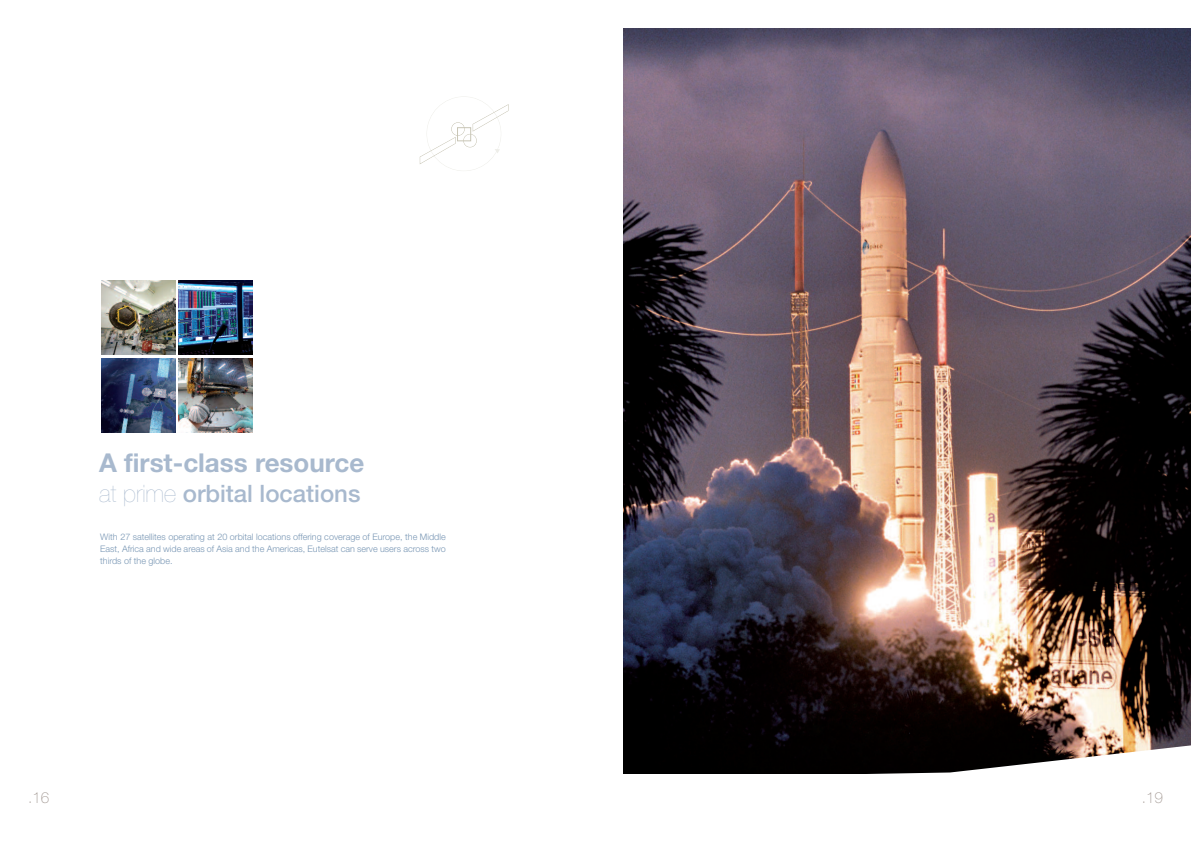
<style>
.page{position:relative;width:1191px;height:842px;background:#fff}
.page>*{position:absolute;margin:0;border:0;box-sizing:border-box;transform-origin:0 0}
.t1{font:700 26px "Helvetica Neue";color:#a8b9ce}
.t2{font:500 24px "Helvetica Neue";color:#a8b9ce}
.t3{font:100 15.3px "Helvetica Neue";color:#a39994}
.t4{font:300 9px/12px "Helvetica Neue";color:#7896b4;text-align:justify}
.s1{font-weight:200}
</style>
<div class="page">
<svg style="left:495px;top:149px;width:5px;height:4px"></svg>
<img style="left:623px;top:28px;width:567px;height:717px">
<svg style="left:623px;top:745px;width:568px;height:29px"></svg>
<img style="left:101px;top:280px;width:74px;height:74px">
<img style="left:101px;top:359px;width:74px;height:73px">
<img style="left:179px;top:280px;width:74px;height:74px">
<img style="left:179px;top:359px;width:74px;height:73px">
<div style="left:457px;top:127px;width:14px;height:14px;border:1px solid #c8c5b5"></div>
<div style="left:463px;top:134px;width:14px;height:13px;border:1px solid #c8c5b5;border-radius:50%"></div>
<div style="left:451px;top:122px;width:14px;height:14px;border:1px solid #c8c5b5;border-radius:50%"></div>
<svg style="left:472px;top:104px;width:36px;height:28px"></svg>
<svg style="left:420px;top:137px;width:36px;height:27px"></svg>
<h1 class="t1" style="left:99px;top:453px;width:267px">A first-class resource</h1>
<h2 class="t2" style="left:99px;top:485px;width:263px"><span class="s1">at prime</span> orbital locations</h2>
<p class="t4" style="left:100px;top:531px;width:347px">With 27 satellites operating at 20 orbital locations offering coverage of Europe, the Middle East, Africa and wide areas of Asia and the Americas, Eutelsat can serve users across two thirds of the globe.</p>
<h3 class="t3" style="left:28px;top:792px;width:23px">.16</h3>
<h3 class="t3" style="left:1141px;top:792px;width:23px">.19</h3>
</div>
